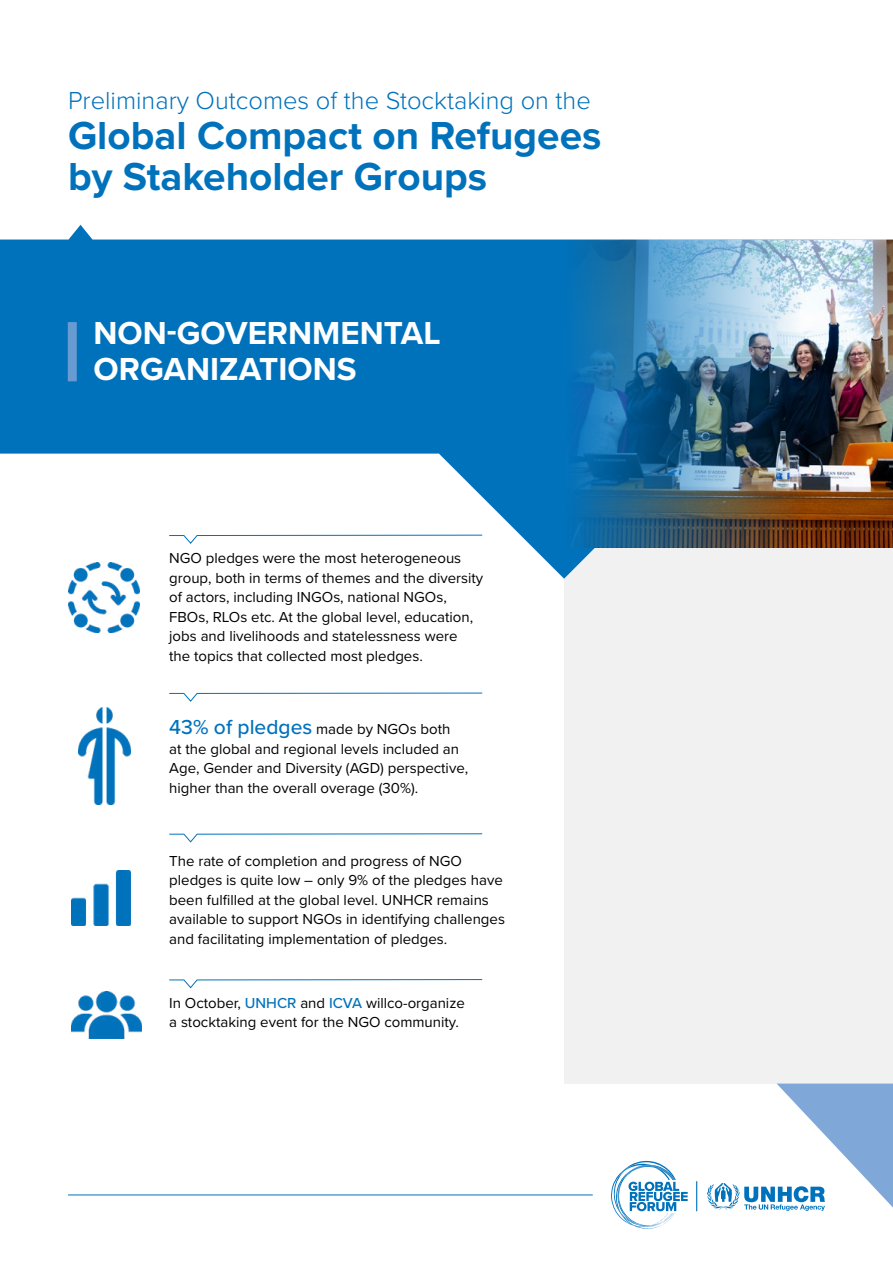
<style>
.page{position:relative;width:893px;height:1263px;background:#fff}
.page>*{position:absolute;margin:0;border:0;box-sizing:border-box;transform-origin:0 0}
.t1{font:700 40.5px/40.5px "Proxima Nova";color:#0072bc}
.Heading_2{font:700 33px/35.5px "Proxima Nova";color:#fff}
.t2{font:300 25.5px "Proxima Nova";color:#0072bc}
.bullet_1{font:15px/19.5px "Proxima Nova";color:#000}
.s1{font-weight:500;font-size:21px;color:#0072bc}
.s2{font-weight:500;color:#0072bc}
</style>
<div class="page">
<div style="left:564px;top:447px;width:329px;height:636px;background:#f2f1f1"></div>
<svg style="left:0;top:240px;width:595px;height:339px;fill:#0072bc"></svg>
<img style="left:851px;top:240px;width:42px;height:308px">
<img style="left:542px;top:240px;width:309px;height:308px">
<svg style="left:0;top:224px;width:893px;height:16px"></svg>
<svg style="left:706px;top:1083px;width:187px;height:128px"></svg>
<hr style="left:696px;top:1181px;width:1px;height:30px;background:#0072bc">
<svg style="left:611px;top:1161px;width:77px;height:68px"></svg>
<hr style="left:68px;top:1194px;width:525px;height:1px;background:#0072bc">
<div style="left:68px;top:322px;width:9px;height:59px;background:#679bd2"></div>
<img style="left:78px;top:708px;width:52px;height:96px">
<svg style="left:168px;top:534px;width:315px;height:10px"></svg>
<svg style="left:169px;top:692px;width:314px;height:10px"></svg>
<svg style="left:169px;top:833px;width:314px;height:10px"></svg>
<svg style="left:169px;top:979px;width:314px;height:10px"></svg>
<img style="left:69px;top:562px;width:71px;height:71px">
<img style="left:71px;top:871px;width:59px;height:54px">
<img style="left:71px;top:992px;width:71px;height:47px">
<h3 class="t2" style="left:68px;top:81px;width:524px">Preliminary Outcomes of the Stocktaking on the</h3>
<h1 class="t1" style="left:68px;top:114px;width:535px">Global Compact on Refugees by Stakeholder Groups</h1>
<p class="Heading_2" style="left:94px;top:314px;width:349px">NON-GOVERNMENTAL<br>ORGANIZATIONS</p>
<p class="bullet_1" style="left:169px;top:548px;width:316px">NGO pledges were the most heterogeneous group, both in terms of themes and the diversity of actors, including INGOs, national NGOs, FBOs, RLOs etc. At the global level, education, jobs and livelihoods and statelessness were<br>the topics that collected most pledges.</p>
<p class="bullet_1" style="left:169px;top:719px;width:300px"><span class="s1">43% of pledges</span> made by NGOs both<br>at the global and regional levels included an Age, Gender and Diversity (AGD) perspective, higher than the overall overage (30%).</p>
<p class="bullet_1" style="left:169px;top:850px;width:337px">The rate of completion and progress of NGO pledges is quite low – only 9% of the pledges have been fulfilled at the global level. UNHCR remains available to support NGOs in identifying challenges and facilitating implementation of pledges.</p>
<p class="bullet_1" style="left:169px;top:992px;width:297px">In October, <span class="s2">UNHCR</span> and <span class="s2">ICVA</span> willco-organize a stocktaking event for the NGO community.</p>
</div>
